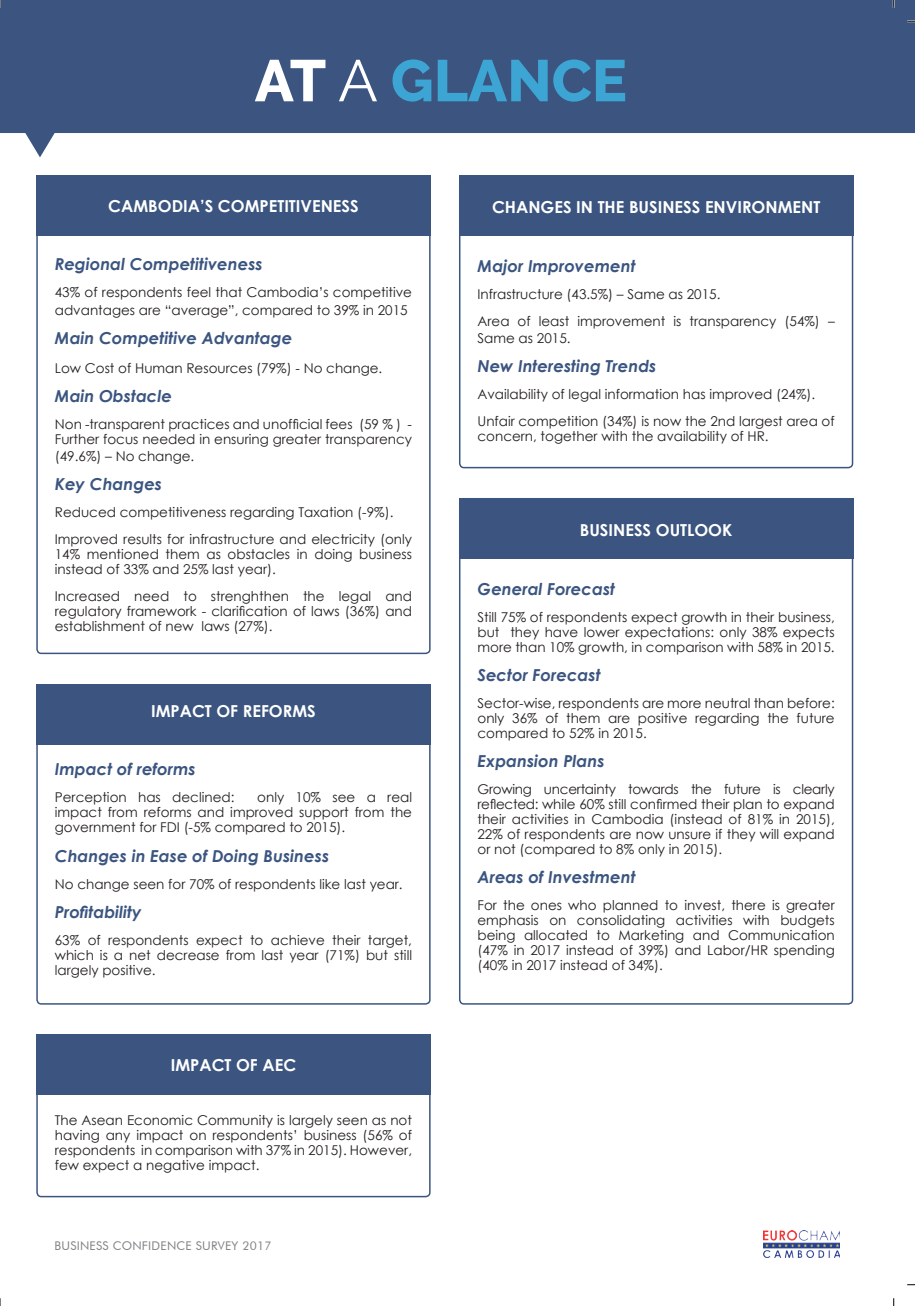
<style>
.page{position:relative;width:915px;height:1306px;background:#fff}
.page>*{position:absolute;margin:0;border:0;box-sizing:border-box;transform-origin:0 0}
.t1{font:800 58.5px "Raleway";color:#3ca5d3}
.t2{font:italic 700 16.5px "Century Gothic";color:#3b5580}
.t3{font:700 16.5px "Century Gothic";color:#fff}
.t4{font:13.5px/15px "Century Gothic";color:#231f20;text-align:justify}
.t5{font:12px "Futura BT";letter-spacing:.02em;color:#808285}
.s1{color:#fff}
.s2{font-weight:400;color:#fff}
</style>
<div class="page">
<img style="left:763px;top:1230px;width:76px;height:27px">
<div style="left:36px;top:684px;width:394px;height:60px;background:#3b5580"></div>
<div style="left:36px;top:1034px;width:394px;height:60px;background:#3b5580"></div>
<div style="left:459px;top:498px;width:394px;height:60px;background:#3b5580"></div>
<div style="left:459px;top:175px;width:394px;height:60px;background:#3b5580"></div>
<svg style="left:0;top:0;width:914px;height:157px;fill:#3b5580"></svg>
<div style="left:36px;top:175px;width:394px;height:60px;background:#3b5580"></div>
<div style="left:36px;top:684px;width:394px;height:320px;border:2px solid #3b5580;border-radius:4px"></div>
<div style="left:459px;top:498px;width:394px;height:506px;border:2px solid #3b5580;border-radius:4px"></div>
<div style="left:36px;top:1034px;width:394px;height:163px;border:2px solid #3b5580;border-radius:4px"></div>
<div style="left:36px;top:175px;width:394px;height:479px;border:2px solid #3b5580;border-radius:4px"></div>
<div style="left:459px;top:176px;width:394px;height:292px;border:2px solid #3b5580;border-radius:4px"></div>
<div style="left:49px;top:218px;width:367px;height:11px;border:2px solid #3b5580;border-radius:3px"></div>
<svg style="left:906px;top:20px;width:8px;height:2px"></svg>
<svg style="left:892px;top:0;width:2px;height:8px"></svg>
<h1 class="t1" style="left:254px;top:47px;width:373px"><span class="s1">AT</span> <span class="s2">A</span> GLANCE</h1>
<p class="t3" style="left:108px;top:194px;width:252px">CAMBODIA’S COMPETITIVENESS</p>
<p class="t2" style="left:55px;top:252px;width:209px">Regional Competitiveness</p>
<p class="t4" style="left:55px;top:284px;width:358px;line-height:17.1px">43% of respondents feel that Cambodia’s competitive advantages are “average”, compared to 39% in 2015</p>
<p class="t2" style="left:55px;top:325px;width:239px">Main Competitive Advantage</p>
<p class="t4" style="left:55px;top:360px;width:329px">Low Cost of Human Resources (79%) - No change.</p>
<p class="t2" style="left:55px;top:383px;width:119px">Main Obstacle</p>
<p class="t4" style="left:55px;top:416px;width:358px">Non -transparent practices and unofficial fees (59 % ) -<br>Further focus needed in ensuring greater transparency</p>
<p class="t4" style="left:55px;top:448px;width:141px">(49.6%) – No change.</p>
<p class="t2" style="left:55px;top:471px;width:109px">Key Changes</p>
<p class="t4" style="left:55px;top:498px;width:358px;line-height:27px">Reduced competitiveness regarding Taxation (-9%).<br>Improved results for infrastructure and electricity (only</p>
<p class="t4" style="left:55px;top:546px;width:358px">14% mentioned them as obstacles in doing business instead of 33% and 25% last year).</p>
<p class="t4" style="left:55px;top:588px;width:358px">Increased need to strenghthen the legal and regulatory framework - clarification of laws (36%) and establishment of new laws (27%).</p>
<p class="t3" style="left:151px;top:698px;width:166px">IMPACT OF REFORMS</p>
<p class="t2" style="left:55px;top:757px;width:142px">Impact of reforms</p>
<p class="t4" style="left:55px;top:789px;width:181px">Perception has declined:</p>
<p class="t4" style="left:55px;top:789px;width:358px;text-indent:202px">only 10% see a real impact from reforms and improved support from the government for FDI (-5% compared to 2015).</p>
<p class="t2" style="left:55px;top:843px;width:276px">Changes in Ease of Doing Business</p>
<p class="t4" style="left:55px;top:876px;width:349px">No change seen for 70% of respondents like last year.</p>
<p class="t2" style="left:55px;top:899px;width:88px">Profitability</p>
<p class="t4" style="left:55px;top:932px;width:358px">63% of respondents expect to achieve their target, which is a net decrease from last year (71%) but still largely positive.</p>
<p class="t3" style="left:171px;top:1052px;width:127px">IMPACT OF AEC</p>
<p class="t4" style="left:55px;top:1112px;width:358px">The Asean Economic Community is largely seen as not having any impact on respondents’ business (56% of respondents in comparison with 37% in 2015). However, few expect a negative impact.</p>
<p class="t5" style="left:54px;top:1238px;width:218px">BUSINESS CONFIDENCE SURVEY 2017</p>
<p class="t3" style="left:492px;top:195px;width:330px">CHANGES IN THE BUSINESS ENVIRONMENT</p>
<p class="t2" style="left:477px;top:253px;width:160px">Major Improvement</p>
<p class="t4" style="left:477px;top:280px;width:358px;line-height:27px">Infrastructure (43.5%) – Same as 2015.<br>Area of least improvement is transparency (54%) –</p>
<p class="t4" style="left:477px;top:330px;width:94px">Same as 2015.</p>
<p class="t2" style="left:477px;top:353px;width:180px">New Interesting Trends</p>
<p class="t4" style="left:477px;top:380px;width:358px;line-height:27px">Availability of legal information has improved (24%).<br>Unfair competition (34%) is now the 2nd largest area of</p>
<p class="t4" style="left:477px;top:428px;width:292px">concern, together with the availability of HR.</p>
<p class="t3" style="left:579px;top:518px;width:154px">BUSINESS OUTLOOK</p>
<p class="t2" style="left:477px;top:576px;width:139px">General Forecast</p>
<p class="t4" style="left:477px;top:609px;width:358px">Still 75% of respondents expect growth in their business, but they have lower expectations: only 38% expects more than 10% growth, in comparison with 58% in 2015.</p>
<p class="t2" style="left:477px;top:662px;width:125px">Sector Forecast</p>
<p class="t4" style="left:477px;top:695px;width:358px">Sector-wise, respondents are more neutral than before: only 36% of them are positive regarding the future compared to 52% in 2015.</p>
<p class="t2" style="left:477px;top:748px;width:129px">Expansion Plans</p>
<p class="t4" style="left:477px;top:781px;width:358px">Growing uncertainty towards the future is clearly reflected: while 60% still confirmed their plan to expand their activities in Cambodia (instead of 81% in 2015), 22% of respondents are now unsure if they will expand or not (compared to 8% only in 2015).</p>
<p class="t2" style="left:477px;top:864px;width:160px">Areas of Investment</p>
<p class="t4" style="left:477px;top:897px;width:358px">For the ones who planned to invest, there is greater emphasis on consolidating activities with budgets being allocated to Marketing and Communication (47% in 2017 instead of 39%) and Labor/HR spending (40% in 2017 instead of 34%).</p>
</div>
